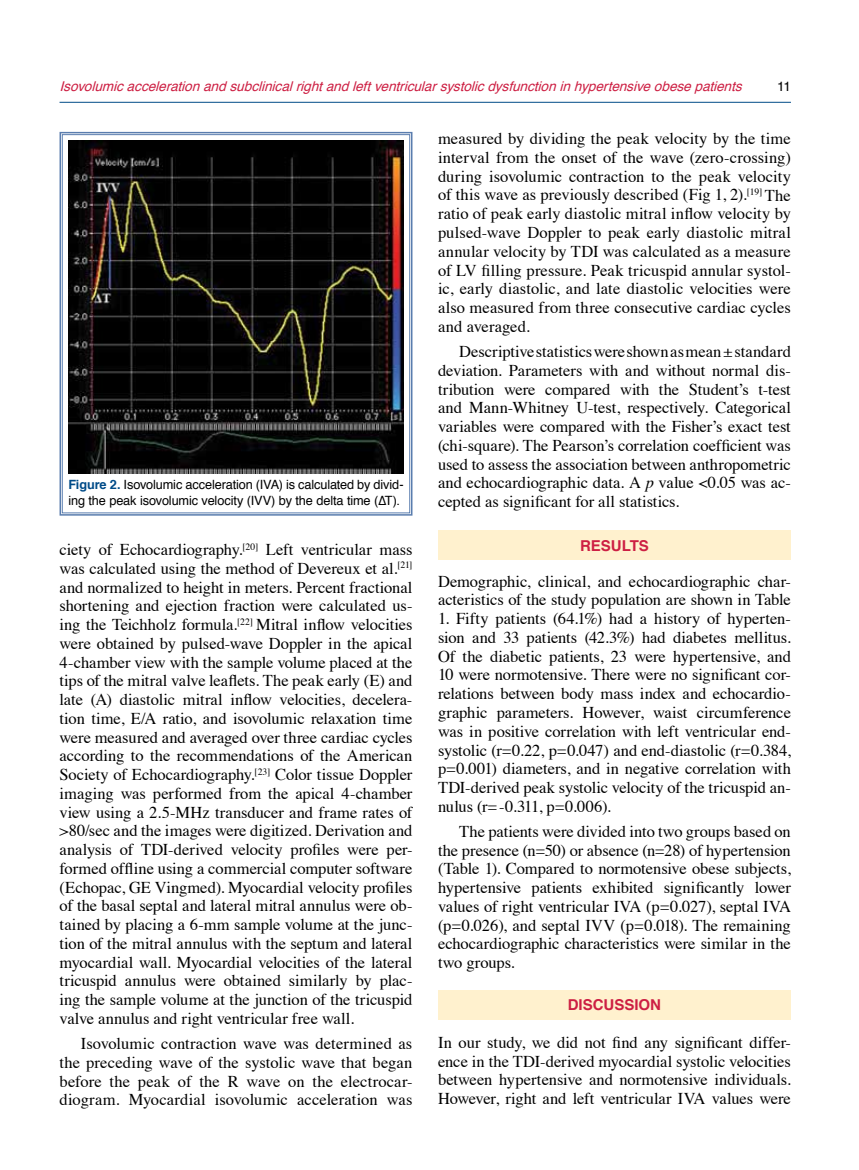
<style>
.page{position:relative;width:859px;height:1170px;background:#fff}
.page>*{position:absolute;margin:0;border:0;box-sizing:border-box;transform-origin:0 0}
.t1{font:16.5px/18.8px "Times";letter-spacing:-.005em;color:#000;text-align:justify}
.t2{font:700 15px "Helvetica";color:#cd1f43}
.t3{font:italic 13.5px "Helvetica";color:#cd1f43}
.t4{font:13.5px "Helvetica";color:#000}
.t5{font:12.75px/15.3px "Helvetica";letter-spacing:-.01em;color:#000}
.s1{font-weight:700;color:#004b88}
.s2{font-style:italic}
</style>
<div class="page">
<hr style="left:60px;top:102px;width:731px;height:1px;background:#004b88">
<div style="left:438px;top:530px;width:353px;height:30px;background:#fff1ce"></div>
<div style="left:438px;top:989px;width:353px;height:30px;background:#fff1ce"></div>
<svg style="left:59px;top:131px;width:354px;height:385px"></svg>
<div style="left:62px;top:134px;width:348px;height:379px;border:1px solid #5a7dae"></div>
<img style="left:68px;top:140px;width:336px;height:333px">
<p class="t3" style="left:60px;top:76px;width:689px">Isovolumicaccelerationandsubclinicalrightandleftventricularsystolicdysfunctioninhypertensiveobesepatients</p>
<p class="t4" style="left:777px;top:76px;width:15px">11</p>
<p class="t5" style="left:68px;top:477px;width:337px"><span class="s1">Figure 2.</span> Isovolumic acceleration (IVA) is calculated by divid&shy;ing the peak isovolumic velocity (IVV) by the delta time (∆T).</p>
<p class="t1" style="left:60px;top:538px;width:354px">ciety of Echocardiography.<sup>[20]</sup> Left ventricular mass was calculated using the method of Devereux et al.<sup>[21] </sup>and normalized to height in meters. Percent fractional shortening and ejection fraction were calculated us&shy;ing the Teichholz formula.<sup>[22]</sup> Mitral inflow velocities were obtained by pulsed-wave Doppler in the apical 4-chamber view with the sample volume placed at the tips of the mitral valve leaflets. The peak early (E) and late (A) diastolic mitral inflow velocities, decelera&shy;tion time, E/A ratio, and isovolumic relaxation time were measured and averaged over three cardiac cycles according to the recommendations of the American Society of Echocardiography.<sup>[23]</sup> Color tissue Doppler imaging was performed from the apical 4-chamber view using a 2.5-MHz transducer and frame rates of &gt;80/sec and the images were digitized. Derivation and analysis of TDI-derived velocity profiles were per&shy;formed offline using a commercial computer software (Echopac, GE Vingmed). Myocardial velocity profiles of the basal septal and lateral mitral annulus were ob&shy;tained by placing a 6-mm sample volume at the junc&shy;tion of the mitral annulus with the septum and lateral myocardial wall. Myocardial velocities of the lateral tricuspid annulus were obtained similarly by plac&shy;ing the sample volume at the junction of the tricuspid valve annulus and right ventricular free wall.</p>
<p class="t1" style="left:60px;top:1032px;width:354px;text-indent:21px">Isovolumic contraction wave was determined as the preceding wave of the systolic wave that began before the peak of the R wave on the electrocar&shy;diogram. Myocardial isovolumic acceleration was</p>
<p class="t1" style="left:438px;top:128px;width:354px">measured by dividing the peak velocity by the time interval from the onset of the wave (zero-crossing) during isovolumic contraction to the peak velocity of this wave as previously described (Fig 1, 2).<sup>[19]</sup> The ratio of peak early diastolic mitral inflow velocity by pulsed-wave Doppler to peak early diastolic mitral annular velocity by TDI was calculated as a measure of LV filling pressure. Peak tricuspid annular systol&shy;ic, early diastolic, and late diastolic velocities were also measured from three consecutive cardiac cycles and averaged.</p>
<p class="t1" style="left:438px;top:340px;width:354px;text-indent:21px">Descriptive statistics were shown as mean±standard deviation. Parameters with and without normal dis&shy;tribution were compared with the Student’s t-test and Mann-Whitney U-test, respectively. Categorical variables were compared with the Fisher’s exact test (chi-square). The Pearson’s correlation coefficient was used to assess the association between anthropometric and echocardiographic data. A <span class="s2">p</span> value &lt;0.05 was ac&shy;cepted as significant for all statistics.</p>
<p class="t2" style="left:580px;top:533px;width:70px">RESULTS</p>
<p class="t1" style="left:438px;top:570px;width:354px">Demographic, clinical, and echocardiographic char&shy;acteristics of the study population are shown in Table</p>
<p class="t1" style="left:438px;top:608px;width:354px">1. Fifty patients (64.1%) had a history of hyperten&shy;sion and 33 patients (42.3%) had diabetes mellitus.<br>Of the diabetic patients, 23 were hypertensive, and 10 were normotensive. There were no significant cor&shy;relations between body mass index and echocardio&shy;graphic parameters. However, waist circumference was in positive correlation with left ventricular end&shy;systolic (r=0.22, p=0.047) and end-diastolic (r=0.384, p=0.001) diameters, and in negative correlation with TDI-derived peak systolic velocity of the tricuspid an&shy;nulus (r=-0.311, p=0.006).</p>
<p class="t1" style="left:438px;top:820px;width:354px;text-indent:21px">The patients were divided into two groups based on the presence (n=50) or absence (n=28) of hypertension (Table 1). Compared to normotensive obese subjects, hypertensive patients exhibited significantly lower values of right ventricular IVA (p=0.027), septal IVA (p=0.026), and septal IVV (p=0.018). The remaining echocardiographic characteristics were similar in the two groups.</p>
<p class="t2" style="left:568px;top:992px;width:95px">DISCUSSION</p>
<p class="t1" style="left:438px;top:1031px;width:354px">In our study, we did not find any significant differ&shy;ence in the TDI-derived myocardial systolic velocities between hypertensive and normotensive individuals.<br>However, right and left ventricular IVA values were</p>
</div>
